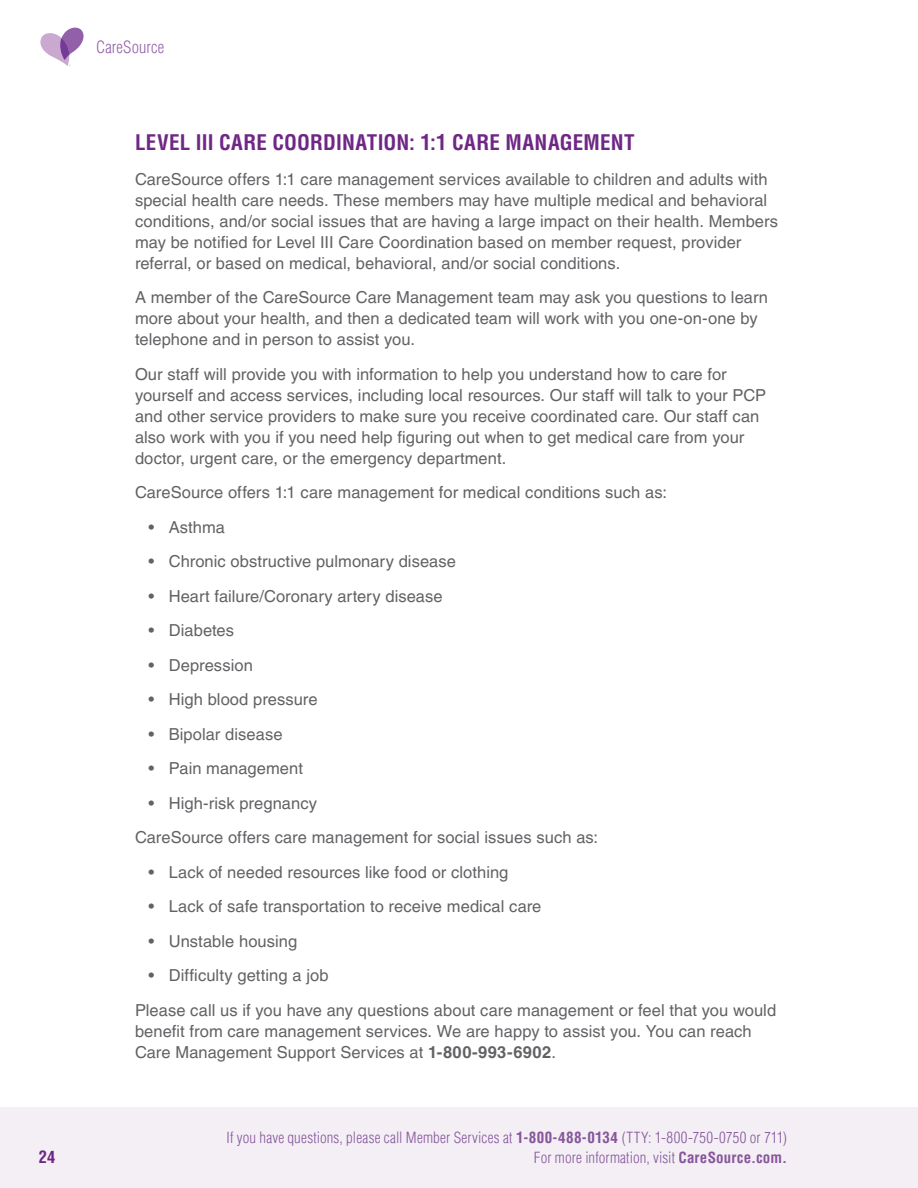
<style>
.page{position:relative;width:918px;height:1188px;background:#fff}
.page>*{position:absolute;margin:0;border:0;box-sizing:border-box;transform-origin:0 0}
.t1{font:700 condensed 21px "Helvetica LT Pro";letter-spacing:.01em;color:#6f2786}
.t2{font:16.5px/21px "Helvetica LT Pro";letter-spacing:.005em;color:#616265}
.t3{font:300 condensed 16.5px "Helvetica LT Pro";letter-spacing:.01em;color:#9260a8}
.t4{font:700 condensed 16.5px "Helvetica LT Pro";color:#6f2786}
.t5{font:300 condensed 15px "Helvetica LT Pro";letter-spacing:.01em;color:#87569b}
.s1{font-weight:700}
</style>
<div class="page">
<div style="left:0;top:1107px;width:918px;height:81px;background:#f3eff5"></div>
<svg style="left:40px;top:28px;width:44px;height:38px"></svg>
<p class="t3" style="left:96px;top:36px;width:70px">CareSource</p>
<p class="t1" style="left:135px;top:128px;width:501px">LEVEL III CARE COORDINATION: 1:1 CARE MANAGEMENT</p>
<p class="t2" style="left:135px;top:168px;width:645px">CareSource offers 1:1 care management services available to children and adults with special health care needs. These members may have multiple medical and behavioral conditions, and/or social issues that are having a large impact on their health. Members may be notified for Level III Care Coordination based on member request, provider referral, or based on medical, behavioral, and/or social conditions.</p>
<p class="t2" style="left:135px;top:287px;width:634px">A member of the CareSource Care Management team may ask you questions to learn more about your health, and then a dedicated team will work with you one-on-one by telephone and in person to assist you.</p>
<p class="t2" style="left:135px;top:363px;width:633px">Our staff will provide you with information to help you understand how to care for yourself and access services, including local resources. Our staff will talk to your PCP and other service providers to make sure you receive coordinated care. Our staff can also work with you if you need help figuring out when to get medical care from your doctor, urgent care, or the emergency department.</p>
<p class="t2" style="left:135px;top:482px;width:533px">CareSource offers 1:1 care management for medical conditions such as:</p>
<p class="t2" style="left:148px;top:516px;width:78px">• Asthma</p>
<p class="t2" style="left:148px;top:551px;width:309px">• Chronic obstructive pulmonary disease</p>
<p class="t2" style="left:148px;top:585px;width:296px">• Heart failure/Coronary artery disease</p>
<p class="t2" style="left:148px;top:620px;width:87px">• Diabetes</p>
<p class="t2" style="left:148px;top:654px;width:106px">• Depression</p>
<p class="t2" style="left:148px;top:689px;width:171px">• High blood pressure</p>
<p class="t2" style="left:148px;top:723px;width:136px">• Bipolar disease</p>
<p class="t2" style="left:148px;top:758px;width:156px">• Pain management</p>
<p class="t2" style="left:135px;top:786px;width:465px;line-height:34.5px;text-indent:13px">• High-risk pregnancy<br>CareSource offers care management for social issues such as:</p>
<p class="t2" style="left:148px;top:861px;width:361px">• Lack of needed resources like food or clothing</p>
<p class="t2" style="left:148px;top:896px;width:394px">• Lack of safe transportation to receive medical care</p>
<p class="t2" style="left:148px;top:930px;width:150px">• Unstable housing</p>
<p class="t2" style="left:135px;top:958px;width:643px;line-height:34.5px;text-indent:13px">• Difficulty getting a job<br>Please call us if you have any questions about care management or feel that you would</p>
<p class="t2" style="left:135px;top:1020px;width:618px">benefit from care management services. We are happy to assist you. You can reach<br>Care Management Support Services at <span class="s1">1-800-993-6902</span>.</p>
<p class="t5" style="left:227px;top:1128px;width:562px">If you have questions, please call Member Services at <span class="s1">1-800-488-0134</span> (TTY: 1-800-750-0750 or 711)</p>
<p class="t4" style="left:39px;top:1146px;width:18px">24</p>
<p class="t5" style="left:534px;top:1148px;width:255px">For more information, visit <span class="s1">CareSource.com.</span></p>
</div>
